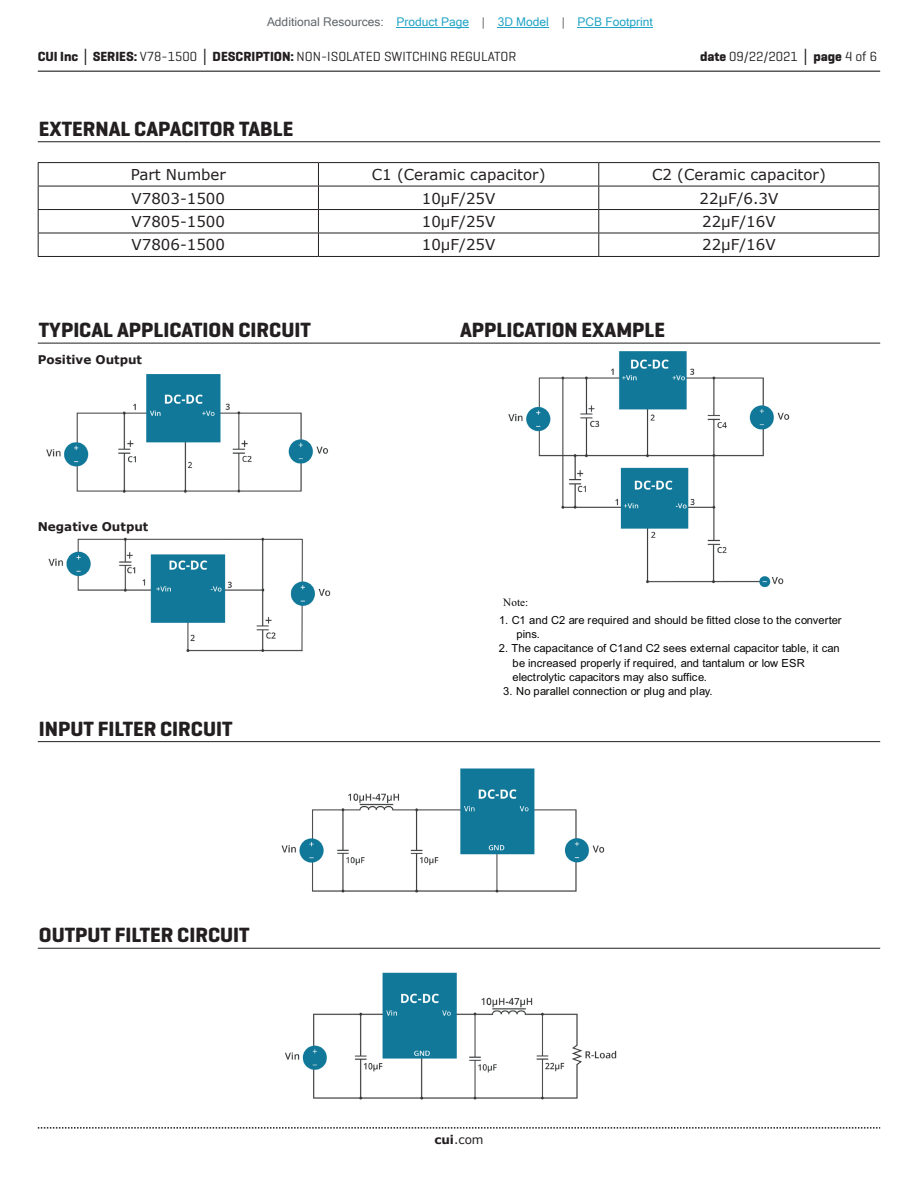
<style>
.page{position:relative;width:918px;height:1188px;background:#fff}
.page>*{position:absolute;margin:0;border:0;box-sizing:border-box;transform-origin:0 0}
.t1{font:700 21px "Geogrotesque";color:#231f20}
.t2{font:15px "Verdana";color:#231f20}
.t3{font:13.5px "Geogrotesque";color:#231f20}
.t4{font:12px "Microsoft Sans Serif";color:#23a4c6}
.t5{font:700 12px "Verdana";color:#231f20}
.t6{font:12px "Verdana";color:#231f20}
.t7{font:11.1px/14.1px "Arial";letter-spacing:-.005em;color:#050504}
.t8{font:11.1px "Times New Roman";color:#050504}
.s1{color:#63676b}
.s2{font-weight:700}
.s3{font-family:"Verdana";font-weight:700}
</style>
<div class="page">
<hr style="left:38px;top:71px;width:842px;height:1px;background:#231f20">
<svg style="left:38px;top:1127px;width:842px;height:2px"></svg>
<hr style="left:38px;top:141px;width:842px;height:1px;background:#231f20">
<hr style="left:38px;top:343px;width:421px;height:1px;background:#231f20">
<hr style="left:459px;top:343px;width:421px;height:1px;background:#231f20">
<hr style="left:38px;top:162px;width:280px;height:1px;background:#231f20">
<hr style="left:318px;top:162px;width:281px;height:1px;background:#231f20">
<hr style="left:599px;top:162px;width:280px;height:1px;background:#231f20">
<hr style="left:38px;top:186px;width:280px;height:1px;background:#231f20">
<hr style="left:318px;top:186px;width:281px;height:1px;background:#231f20">
<hr style="left:599px;top:186px;width:280px;height:1px;background:#231f20">
<hr style="left:38px;top:209px;width:280px;height:1px;background:#231f20">
<hr style="left:318px;top:209px;width:281px;height:1px;background:#231f20">
<hr style="left:599px;top:209px;width:280px;height:1px;background:#231f20">
<hr style="left:38px;top:233px;width:280px;height:1px;background:#231f20">
<svg style="left:38px;top:163px;width:1px;height:93px"></svg>
<hr style="left:318px;top:233px;width:281px;height:1px;background:#231f20">
<svg style="left:318px;top:163px;width:1px;height:93px"></svg>
<hr style="left:599px;top:233px;width:280px;height:1px;background:#231f20">
<svg style="left:598px;top:163px;width:1px;height:93px"></svg>
<svg style="left:879px;top:163px;width:1px;height:93px"></svg>
<hr style="left:38px;top:256px;width:280px;height:1px;background:#231f20">
<hr style="left:318px;top:256px;width:281px;height:1px;background:#231f20">
<hr style="left:599px;top:256px;width:280px;height:1px;background:#231f20">
<hr style="left:38px;top:741px;width:842px;height:1px;background:#231f20">
<hr style="left:38px;top:948px;width:842px;height:1px;background:#231f20">
<img style="left:46px;top:374px;width:282px;height:119px">
<img style="left:48px;top:538px;width:283px;height:114px">
<img style="left:509px;top:351px;width:281px;height:237px">
<img style="left:281px;top:768px;width:324px;height:125px">
<img style="left:285px;top:972px;width:332px;height:128px">
<hr style="left:397px;top:27px;width:72px;height:1px;background:#23a4c6">
<hr style="left:498px;top:27px;width:51px;height:1px;background:#23a4c6">
<hr style="left:578px;top:27px;width:75px;height:1px;background:#23a4c6">
<p class="t4" style="left:267px;top:15px;width:387px"><span class="s1">Additional Resources:</span> Product Page <span class="s1">|</span> 3D Model <span class="s1">|</span> PCB Footprint</p>
<p class="t3" style="left:38px;top:48px;width:480px"><span class="s2">CUI Inc</span> <span class="s3">│</span> <span class="s2">SERIES:</span> V78-1500 <span class="s3">│</span> <span class="s2">DESCRIPTION:</span> NON-ISOLATED SWITCHING REGULATOR</p>
<p class="t3" style="left:700px;top:48px;width:179px"><span class="s2">date</span> 09/22/2021 <span class="s3">│</span> <span class="s2">page</span> 4 of 6</p>
<h1 class="t1" style="left:39px;top:116px;width:256px">EXTERNAL CAPACITOR TABLE</h1>
<h2 class="t2" style="left:131px;top:164px;width:97px">Part Number</h2>
<h2 class="t2" style="left:372px;top:164px;width:175px">C1 (Ceramic capacitor)</h2>
<h2 class="t2" style="left:652px;top:164px;width:175px">C2 (Ceramic capacitor)</h2>
<h2 class="t2" style="left:132px;top:188px;width:95px">V7803-1500</h2>
<h2 class="t2" style="left:422px;top:188px;width:75px">10μF/25V</h2>
<h2 class="t2" style="left:699px;top:188px;width:80px">22μF/6.3V</h2>
<h2 class="t2" style="left:132px;top:211px;width:95px">V7805-1500</h2>
<h2 class="t2" style="left:422px;top:211px;width:75px">10μF/25V</h2>
<h2 class="t2" style="left:702px;top:211px;width:75px">22μF/16V</h2>
<h2 class="t2" style="left:132px;top:235px;width:95px">V7806-1500</h2>
<h2 class="t2" style="left:422px;top:235px;width:75px">10μF/25V</h2>
<h2 class="t2" style="left:702px;top:235px;width:75px">22μF/16V</h2>
<h1 class="t1" style="left:39px;top:317px;width:273px">TYPICAL APPLICATION CIRCUIT</h1>
<h1 class="t1" style="left:460px;top:317px;width:206px">APPLICATION EXAMPLE</h1>
<p class="t5" style="left:38px;top:352px;width:106px">Positive Output</p>
<p class="t5" style="left:38px;top:518px;width:112px">Negative Output</p>
<h1 class="t1" style="left:39px;top:715px;width:195px">INPUT FILTER CIRCUIT</h1>
<h1 class="t1" style="left:39px;top:922px;width:212px">OUTPUT FILTER CIRCUIT</h1>
<p class="t8" style="left:503px;top:595px;width:27px">Note:</p>
<p class="t7" style="left:517px;top:614px;width:326px;text-indent:-18px">1. C1 and C2 are required and should be fitted close to the converter pins.</p>
<p class="t7" style="left:513px;top:642px;width:328px;text-indent:-14px">2. The capacitance of C1and C2 sees external capacitor table, it can be increased properly if required, and tantalum or low ESR electrolytic capacitors may also suffice.</p>
<p class="t7" style="left:503px;top:684px;width:211px">3. No parallel connection or plug and play.</p>
<p class="t6" style="left:434px;top:1131px;width:51px"><span class="s2">cui</span>.com</p>
</div>
